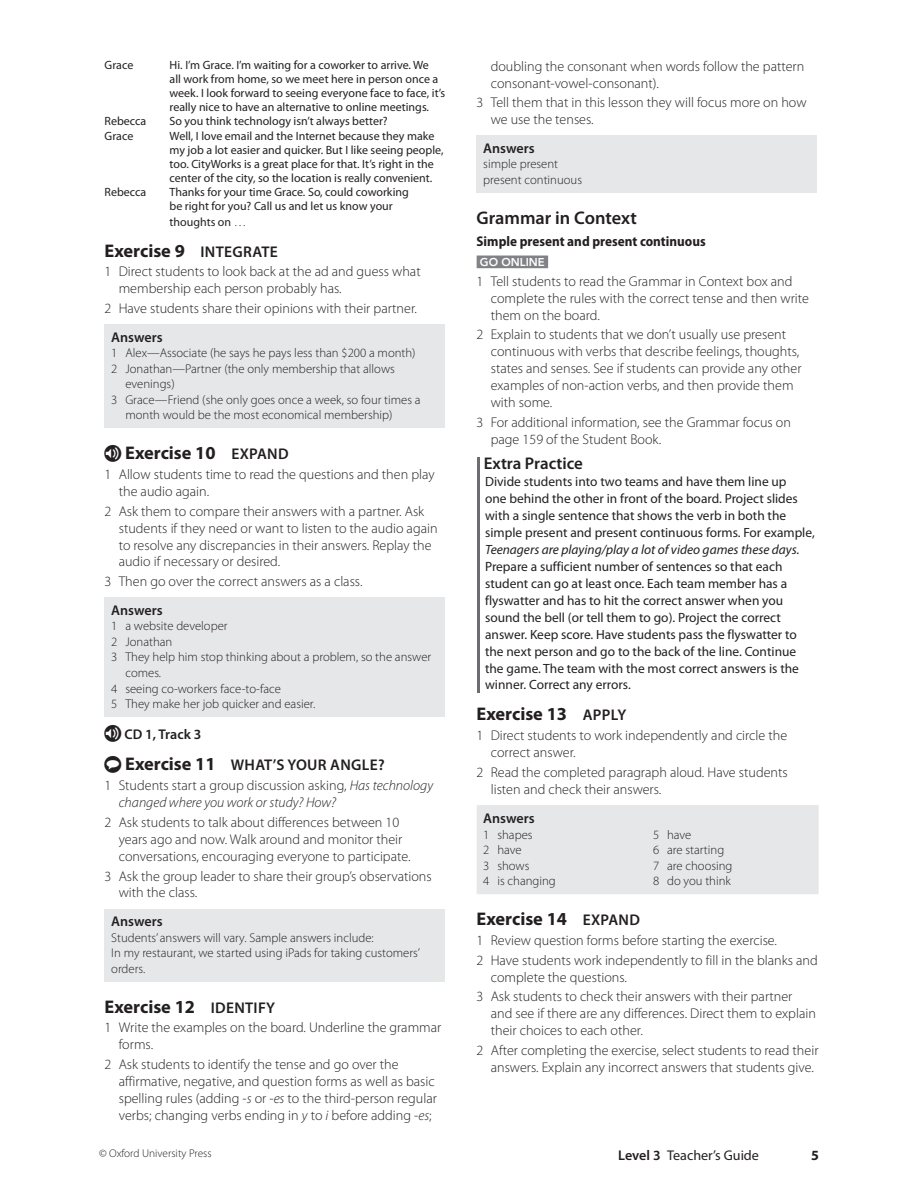
<style>
.page{position:relative;width:918px;height:1188px;background:#fff}
.page>*{position:absolute;margin:0;border:0;box-sizing:border-box;transform-origin:0 0}
.t1{font:700 18.3px "Myriad Pro";color:#231f20}
.t2{font:600 18.3px "Myriad Pro";color:#231f20}
.t3{font:600 16.95px "Myriad Pro";color:#231f20}
.t4{font:600 15.45px "Myriad Pro";letter-spacing:.02em;color:#231f20}
.t5{font:300 14.1px/17px "Myriad Pro";color:#231f20}
.t6{font:italic 300 14.1px/17px "Myriad Pro";color:#231f20}
.t7{font:700 semi-condensed 14.1px "Myriad Pro";color:#231f20}
.t8{font:600 14.1px "Myriad Pro";color:#231f20}
.t9{font:14.1px "Myriad Pro";color:#231f20}
.t10{font:700 14.1px "Myriad Pro";color:#231f20}
.t11{font:13.35px/17px "Myriad Pro";color:#231f20}
.t12{font:300 12.75px/15.5px "Myriad Pro";color:#231f20}
.t13{font:12px/14.1px "Myriad Pro";color:#231f20}
.t14{font:300 11.25px "Myriad Pro";color:#231f20}
.t15{font:800 11.25px "Avenir LT Std";color:#fff}
.s1{font-weight:300;font-size:12.75px}
.s2{font-weight:600;font-size:15.45px}
.s3{font-weight:600}
.s4{font-weight:700;font-size:18.3px}
.s5{font-style:normal}
.s6{font-style:italic}
</style>
<div class="page">
<div style="left:477px;top:256px;width:71px;height:12px;background:#808285"></div>
<hr style="left:477px;top:457px;width:3px;height:17px;background:#6c6d70">
<hr style="left:477px;top:472px;width:3px;height:221px;background:#6c6d70">
<div style="left:477px;top:135px;width:340px;height:58px;background:#e6e7e9"></div>
<div style="left:477px;top:805px;width:342px;height:89px;background:#e6e7e9"></div>
<div style="left:105px;top:324px;width:340px;height:104px;background:#e6e7e9"></div>
<div style="left:105px;top:598px;width:340px;height:119px;background:#e6e7e9"></div>
<div style="left:105px;top:909px;width:340px;height:73px;background:#e6e7e9"></div>
<p class="t13" style="left:105px;top:59px;width:30px">Grace</p>
<p class="t13" style="left:170px;top:59px;width:277px">Hi. I’m Grace. I’m waiting for a coworker to arrive. We<br>all work from home, so we meet here in person once a week. I look forward to seeing everyone face to face, it’s really nice to have an alternative to online meetings.</p>
<p class="t13" style="left:105px;top:115px;width:43px">Rebecca</p>
<p class="t13" style="left:170px;top:115px;width:220px">So you think technology isn’t always better?</p>
<p class="t13" style="left:105px;top:129px;width:30px">Grace</p>
<p class="t13" style="left:170px;top:129px;width:275px">Well, I love email and the Internet because they make my job a lot easier and quicker. But I like seeing people, too. CityWorks is a great place for that. It’s right in the center of the city, so the location is really convenient.</p>
<p class="t13" style="left:105px;top:186px;width:43px">Rebecca</p>
<p class="t13" style="left:170px;top:186px;width:241px">Thanks for your time Grace. So, could coworking be right for you? Call us and let us know your</p>
<p class="t13" style="left:170px;top:215px;width:78px">thoughts on <span class="s1">…</span></p>
<p class="t1" style="left:105px;top:244px;width:175px">Exercise 9 <span class="s2">INTEGRATE</span></p>
<p class="t5" style="left:119px;top:264px;width:304px;text-indent:-14px">1 Direct students to look back at the ad and guess what membership each person probably has.</p>
<p class="t5" style="left:111px;top:295px;width:307px;line-height:28.7px;text-indent:-7px">2 Have students share their opinions with their partner.<br><span class="s3">Answers</span></p>
<p class="t12" style="left:111px;top:346px;width:306px">1 Alex—Associate (he says he pays less than $200 a month)</p>
<p class="t12" style="left:111px;top:362px;width:285px">2 Jonathan—Partner (the only membership that allows</p>
<p class="t12" style="left:125px;top:377px;width:51px">evenings)</p>
<p class="t12" style="left:111px;top:393px;width:311px">3 Grace—Friend (she only goes once a week, so four times a</p>
<p class="t12" style="left:125px;top:408px;width:269px">month would be the most economical membership)</p>
<p class="t1" style="left:125px;top:446px;width:165px">Exercise 10 <span class="s2">EXPAND</span></p>
<p class="t5" style="left:119px;top:467px;width:317px;text-indent:-14px">1 Allow students time to read the questions and then play the audio again.</p>
<p class="t5" style="left:119px;top:504px;width:320px;text-indent:-14px">2 Ask them to compare their answers with a partner. Ask students if they need or want to listen to the audio again to resolve any discrepancies in their answers. Replay the audio if necessary or desired.</p>
<p class="t5" style="left:111px;top:568px;width:253px;line-height:28.7px;text-indent:-7px">3 Then go over the correct answers as a class.<br><span class="s3">Answers</span></p>
<p class="t12" style="left:111px;top:619px;width:118px">1 a website developer</p>
<p class="t12" style="left:111px;top:635px;width:63px">2 Jonathan</p>
<p class="t12" style="left:111px;top:650px;width:321px">3 They help him stop thinking about a problem, so the answer</p>
<p class="t12" style="left:125px;top:666px;width:37px">comes.</p>
<p class="t12" style="left:111px;top:682px;width:171px">4 seeing co-workers face-to-face</p>
<p class="t12" style="left:111px;top:697px;width:206px">5 They make her job quicker and easier.</p>
<p class="t8" style="left:124px;top:729px;width:78px">CD 1, Track 3</p>
<p class="t4" style="left:105px;top:759px;width:282px">▼ <span class="s4">Exercise 11</span> WHAT’S YOUR ANGLE?</p>
<p class="t6" style="left:119px;top:778px;width:316px;text-indent:-14px"><span class="s5">1 Students start a group discussion asking,</span> Has technology changed where you work or study? How?</p>
<p class="t5" style="left:119px;top:815px;width:293px;text-indent:-14px">2 Ask students to talk about differences between 10 years ago and now. Walk around and monitor their conversations, encouraging everyone to participate.</p>
<p class="t5" style="left:119px;top:868px;width:315px;text-indent:-14px">3 Ask the group leader to share their group’s observations with the class.</p>
<p class="t8" style="left:111px;top:916px;width:53px">Answers</p>
<p class="t12" style="left:111px;top:931px;width:310px">Students’ answers will vary. Sample answers include:<br>In my restaurant, we started using iPads for taking customers’ orders.</p>
<p class="t1" style="left:105px;top:999px;width:172px">Exercise 12 <span class="s2">IDENTIFY</span></p>
<p class="t5" style="left:119px;top:1020px;width:324px;text-indent:-14px">1 Write the examples on the board. Underline the grammar forms.</p>
<p class="t5" style="left:119px;top:1057px;width:320px;text-indent:-14px">2 Ask students to identify the tense and go over the affirmative, negative, and question forms as well as basic spelling rules (adding -<span class="s6">s</span> or -<span class="s6">es</span> to the third-person regular verbs; changing verbs ending in <span class="s6">y</span> to <span class="s6">i</span> before adding -<span class="s6">es</span>;</p>
<p class="t5" style="left:491px;top:58px;width:315px">doubling the consonant when words follow the pattern consonant-vowel-consonant).</p>
<p class="t5" style="left:491px;top:95px;width:317px;text-indent:-14px">3 Tell them that in this lesson they will focus more on how we use the tenses.</p>
<p class="t8" style="left:483px;top:143px;width:53px">Answers</p>
<p class="t12" style="left:483px;top:157px;width:100px">simple present present continuous</p>
<p class="t2" style="left:477px;top:211px;width:162px">Grammar in Context</p>
<p class="t7" style="left:477px;top:236px;width:231px">Simple present and present continuous</p>
<p class="t15" style="left:480px;top:257px;width:66px">GO ONLINE</p>
<p class="t5" style="left:491px;top:274px;width:320px;text-indent:-14px">1 Tell students to read the Grammar in Context box and complete the rules with the correct tense and then write them on the board.</p>
<p class="t5" style="left:491px;top:327px;width:312px;text-indent:-14px">2 Explain to students that we don’t usually use present continuous with verbs that describe feelings, thoughts, states and senses. See if students can provide any other examples of non-action verbs, and then provide them with some.</p>
<p class="t5" style="left:491px;top:415px;width:302px;text-indent:-14px">3 For additional information, see the Grammar focus on page 159 of the Student Book.</p>
<p class="t3" style="left:484px;top:457px;width:101px">Extra Practice</p>
<p class="t11" style="left:485px;top:474px;width:331px">Divide students into two teams and have them line up<br>one behind the other in front of the board. Project slides with a single sentence that shows the verb in both the simple present and present continuous forms. For example, <span class="s6">Teenagers are playing/play a lot of video games these days.<br></span>Prepare a sufficient number of sentences so that each student can go at least once. Each team member has a flyswatter and has to hit the correct answer when you sound the bell (or tell them to go). Project the correct answer. Keep score. Have students pass the flyswatter to the next person and go to the back of the line. Continue the game. The team with the most correct answers is the winner. Correct any errors.</p>
<p class="t1" style="left:477px;top:707px;width:151px">Exercise 13 <span class="s2">APPLY</span></p>
<p class="t5" style="left:491px;top:728px;width:298px;text-indent:-14px">1 Direct students to work independently and circle the correct answer.</p>
<p class="t5" style="left:491px;top:765px;width:298px;text-indent:-14px">2 Read the completed paragraph aloud. Have students listen and check their answers.</p>
<p class="t8" style="left:483px;top:812px;width:53px">Answers</p>
<p class="t12" style="left:483px;top:828px;width:74px">1 shapes<br>2 have<br>3 shows<br>4 is changing</p>
<p class="t12" style="left:653px;top:828px;width:81px">5 have<br>6 are starting<br>7 are choosing<br>8 do you think</p>
<p class="t1" style="left:477px;top:912px;width:165px">Exercise 14 <span class="s2">EXPAND</span></p>
<p class="t5" style="left:477px;top:931px;width:343px;line-height:19.8px">1 Review question forms before starting the exercise.<br>2 Have students work independently to fill in the blanks and</p>
<p class="t5" style="left:477px;top:968px;width:317px;line-height:19.8px;text-indent:14px">complete the questions.<br>3 Ask students to check their answers with their partner</p>
<p class="t5" style="left:491px;top:1006px;width:327px">and see if there are any differences. Direct them to explain their choices to each other.</p>
<p class="t5" style="left:491px;top:1043px;width:329px;text-indent:-14px">2 After completing the exercise, select students to read their answers. Explain any incorrect answers that students give.</p>
<p class="t14" style="left:99px;top:1149px;width:114px">© Oxford University Press</p>
<p class="t9" style="left:618px;top:1149px;width:142px"><span class="s3">Level 3</span> Teacher’s Guide</p>
<p class="t10" style="left:811px;top:1149px;width:9px">5</p>
</div>
